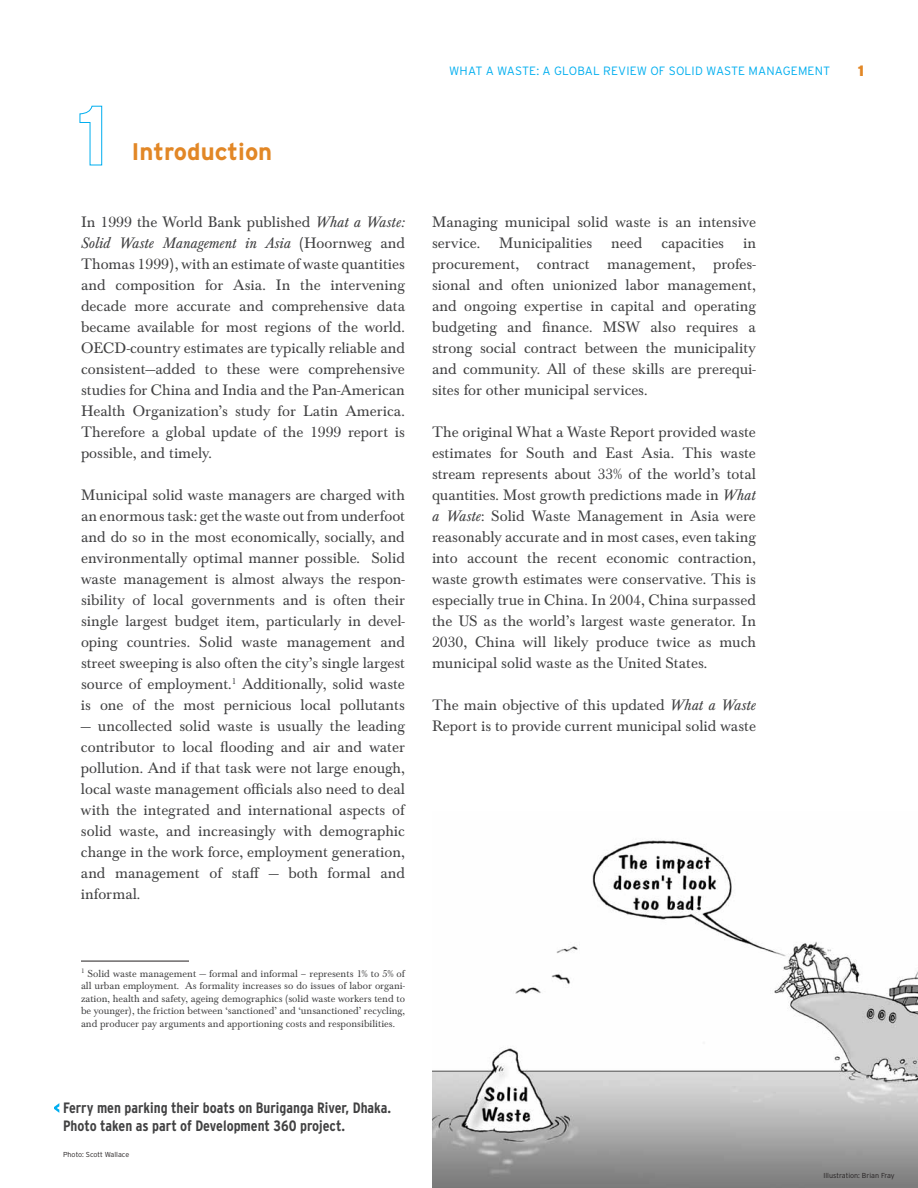
<style>
.page{position:relative;width:918px;height:1188px;background:#fff}
.page>*{position:absolute;margin:0;border:0;box-sizing:border-box;transform-origin:0 0}
.t1{font:700 24px "Interstate";color:#e28726}
.t2{font:15.75px/21px "Baskerville";color:#414142;text-align:justify}
.t3{font:700 condensed 15px/18px "Interstate";color:#414142}
.t4{font:900 15px "Interstate";color:#e28726}
.t5{font:300 12px "Interstate";letter-spacing:.01em;color:#00aeef}
.t6{font:10.5px/12.6px "Baskerville";color:#414142;text-align:justify}
.t7{font:300 7.2px "Interstate";color:#231f20}
.s1{font-style:italic}
</style>
<div class="page">
<svg style="left:79px;top:105px;width:23px;height:61px"></svg>
<hr style="left:81px;top:961px;width:108px;height:1px;background:#231f20">
<img style="left:432px;top:840px;width:486px;height:348px">
<svg style="left:54px;top:1103px;width:5px;height:10px"></svg>
<p class="t5" style="left:449px;top:64px;width:382px">WHAT A WASTE: A GLOBAL REVIEW OF SOLID WASTE MANAGEMENT</p>
<p class="t4" style="left:858px;top:62px;width:8px">1</p>
<h1 class="t1" style="left:131px;top:138px;width:142px">Introduction</h1>
<p class="t2" style="left:81px;top:212px;width:326px">In 1999 the World Bank published <span class="s1">What a Waste:<br>Solid Waste Management in Asia</span> (Hoornweg and Thomas 1999), with an estimate of waste quantities and composition for Asia. In the intervening decade more accurate and comprehensive data became available for most regions of the world.<br>OECD-country estimates are typically reliable and consistent—added to these were comprehensive studies for China and India and the Pan-American Health Organization’s study for Latin America.<br>Therefore a global update of the 1999 report is possible, and timely.</p>
<p class="t2" style="left:81px;top:485px;width:326px">Municipal solid waste managers are charged with an enormous task: get the waste out from underfoot and do so in the most economically, socially, and environmentally optimal manner possible. Solid waste management is almost always the respon&shy;sibility of local governments and is often their single largest budget item, particularly in devel&shy;oping countries. Solid waste management and street sweeping is also often the city’s single largest source of employment.<sup>1</sup> Additionally, solid waste is one of the most pernicious local pollutants</p>
<p class="t2" style="left:81px;top:716px;width:326px">— uncollected solid waste is usually the leading contributor to local flooding and air and water pollution. And if that task were not large enough, local waste management officials also need to deal with the integrated and international aspects of solid waste, and increasingly with demographic change in the work force, employment generation, and management of staff — both formal and informal.</p>
<p class="t2" style="left:432px;top:212px;width:326px">Managing municipal solid waste is an intensive service. Municipalities need capacities in procurement, contract management, profes&shy;sional and often unionized labor management, and ongoing expertise in capital and operating budgeting and finance. MSW also requires a strong social contract between the municipality and community. All of these skills are prerequi&shy;sites for other municipal services.</p>
<p class="t2" style="left:432px;top:422px;width:326px">The original What a Waste Report provided waste estimates for South and East Asia. This waste stream represents about 33% of the world’s total quantities. Most growth predictions made in <span class="s1">What a Waste</span>: Solid Waste Management in Asia were reasonably accurate and in most cases, even taking into account the recent economic contraction, waste growth estimates were conservative. This is especially true in China. In 2004, China surpassed the US as the world’s largest waste generator. In 2030, China will likely produce twice as much municipal solid waste as the United States.</p>
<p class="t2" style="left:432px;top:694px;width:326px">The main objective of this updated <span class="s1">What a Waste<br></span>Report is to provide current municipal solid waste</p>
<p class="t6" style="left:81px;top:967px;width:326px"><sup>1</sup> Solid waste management — formal and informal – represents 1% to 5% of all urban employment. As formality increases so do issues of labor organi&shy;zation, health and safety, ageing demographics (solid waste workers tend to be younger), the friction between ‘sanctioned’ and ‘unsanctioned’ recycling, and producer pay arguments and apportioning costs and responsibilities.</p>
<p class="t3" style="left:63px;top:1099px;width:330px">Ferry men parking their boats on Buriganga River, Dhaka.<br>Photo taken as part of Development 360 project.</p>
<p class="t7" style="left:63px;top:1150px;width:68px">Photo: Scott Wallace</p>
<p class="t7" style="left:823px;top:1171px;width:73px">Illustration: Brian Fray</p>
</div>
